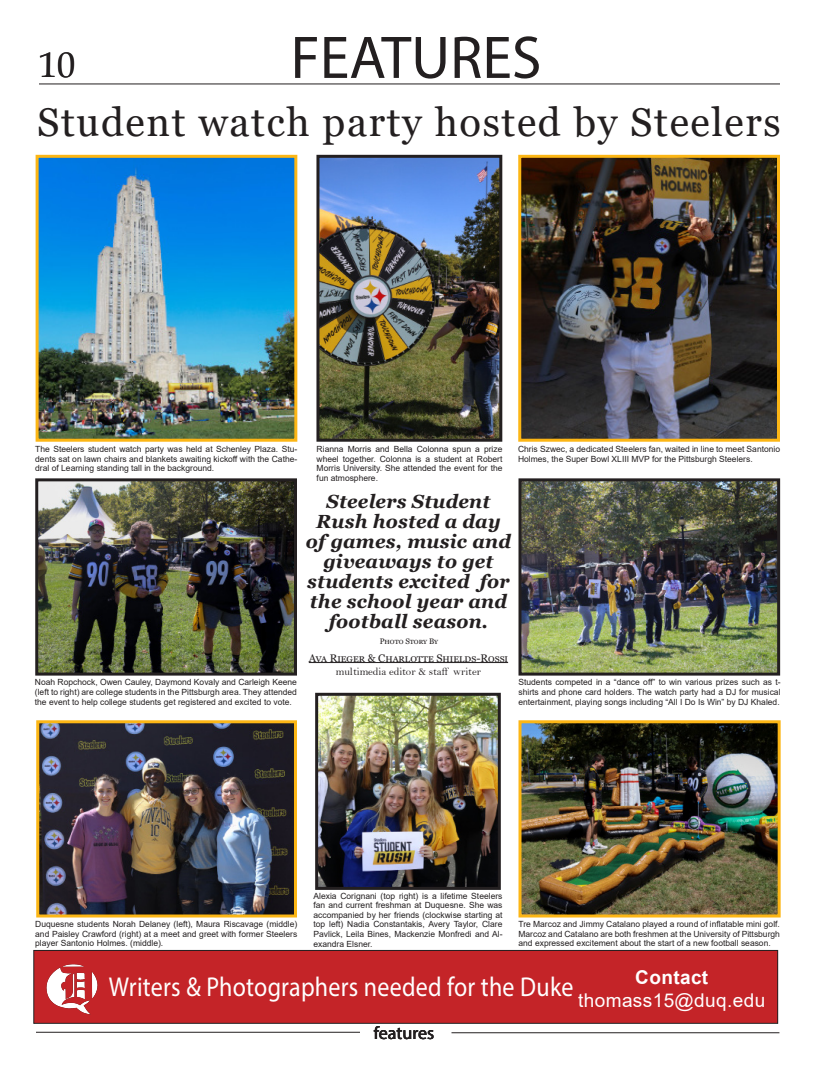
<style>
.page{position:relative;width:816px;height:1080px;background:#fff}
.page>*{position:absolute;margin:0;border:0;box-sizing:border-box;transform-origin:0 0}
.t1{font:60.7px "Myriad Pro";color:#231f20}
.t2{font:40px "Georgia";letter-spacing:.04em;color:#231f20}
.t3{font:36px "Book Antiqua";color:#231f20}
.t4{font:27.4px "Myriad Pro";letter-spacing:.01em;color:#fff;scale:.88 1}
.t5{font:italic 700 19px/20px "Georgia";letter-spacing:.01em;color:#231f20;text-align:center}
.t6{font:19px "Arial";letter-spacing:.02em;color:#fff}
.t7{font:700 19px "Arial";letter-spacing:.02em;color:#fff}
.t8{font:18px "Myriad Pro";color:#231f20}
.t9{font:11px "Georgia";color:#231f20}
.t10{font:11px "Bell";color:#231f20}
.t11{font:8.5px/9.6px "Arial";color:#231f20;text-align:justify}
.t12{font:8px "Georgia";color:#231f20}
</style>
<div class="page">
<hr style="left:39px;top:84px;width:741px;height:1px;background:#231f20">
<hr style="left:36px;top:1032px;width:324px;height:1px;background:#231f20">
<hr style="left:452px;top:1033px;width:327px;height:1px;background:#231f20">
<div style="left:34px;top:950px;width:744px;height:73px;background:#c42428"></div>
<div style="left:34px;top:950px;width:744px;height:74px;border:1px solid #231f20"></div>
<img style="left:34px;top:951px;width:77px;height:73px">
<hr style="left:309px;top:662px;width:199px;height:1px;background:#231f20">
<img style="left:320px;top:159px;width:178px;height:279px">
<div style="left:316px;top:155px;width:186px;height:287px;border:3px solid #231f20"></div>
<img style="left:522px;top:159px;width:254px;height:279px">
<div style="left:518px;top:155px;width:262px;height:287px;border:3px solid #fcb615"></div>
<img style="left:35px;top:478px;width:262px;height:198px">
<img style="left:518px;top:478px;width:263px;height:198px">
<img style="left:36px;top:720px;width:261px;height:198px">
<img style="left:518px;top:720px;width:263px;height:198px">
<img style="left:315px;top:692px;width:186px;height:198px">
<img style="left:40px;top:159px;width:253px;height:279px">
<div style="left:36px;top:155px;width:261px;height:287px;border:3px solid #fcb615"></div>
<h3 class="t3" style="left:39px;top:40px;width:37px">10</h3>
<h1 class="t1" style="left:291px;top:20px;width:252px">FEATURES</h1>
<h2 class="t2" style="left:37px;top:98px;width:745px">Student watch party hosted by Steelers</h2>
<p class="t11" style="left:35px;top:444px;width:264px">The Steelers student watch party was held at Schenley Plaza. Stu&shy;dents sat on lawn chairs and blankets awaiting kickoff with the Cathe&shy;dral of Learning standing tall in the background.</p>
<p class="t11" style="left:317px;top:444px;width:187px">Rianna Morris and Bella Colonna spun a prize wheel together. Colonna is a student at Robert Morris University. She attended the event for the fun atmosphere.</p>
<p class="t11" style="left:518px;top:444px;width:264px">Chris Szwec, a dedicated Steelers fan, waited in line to meet Santonio<br>Holmes, the Super Bowl XLIII MVP for the Pittsburgh Steelers.</p>
<h3 class="t5" style="left:306px;top:492px;width:207px">Steelers Student<br>Rush hosted a day of games, music and giveaways to get students excited for the school year and football season.</h3>
<p class="t12" style="left:380px;top:637px;width:60px">Photo Story By</p>
<p class="t9" style="left:309px;top:651px;width:201px">Ava Rieger &amp; Charlotte Shields-Rossi</p>
<p class="t10" style="left:336px;top:665px;width:147px">multimedia editor &amp; staff writer</p>
<p class="t11" style="left:35px;top:678px;width:264px">Noah Ropchock, Owen Cauley, Daymond Kovaly and Carleigh Keene (left to right) are college students in the Pittsburgh area. They attended the event to help college students get registered and excited to vote.</p>
<p class="t11" style="left:519px;top:678px;width:264px">Students competed in a “dance off” to win various prizes such as t&shy;shirts and phone card holders. The watch party had a DJ for musical entertainment, playing songs including “All I Do Is Win” by DJ Khaled.</p>
<p class="t11" style="left:35px;top:919px;width:264px">Duquesne students Norah Delaney (left), Maura Riscavage (middle) and Paisley Crawford (right) at a meet and greet with former Steelers player Santonio Holmes. (middle).</p>
<p class="t11" style="left:314px;top:891px;width:190px">Alexia Corignani (top right) is a lifetime Steelers fan and current freshman at Duquesne. She was accompanied by her friends (clockwise starting at top left) Nadia Constantakis, Avery Taylor, Clare Pavlick, Leila Bines, Mackenzie Monfredi and Al&shy;exandra Elsner.</p>
<p class="t11" style="left:519px;top:919px;width:263px">Tre Marcoz and Jimmy Catalano played a round of inflatable mini golf.<br>Marcoz and Catalano are both freshmen at the University of Pittsburgh and expressed excitement about the start of a new football season.</p>
<h3 class="t7" style="left:635px;top:964px;width:74px">Contact</h3>
<h3 class="t6" style="left:578px;top:988px;width:188px">thomass15@duq.edu</h3>
<h3 class="t4" style="left:109px;top:970px;width:530px">Writers &amp; Photographers needed for the Duke</h3>
<h3 class="t7" style="left:657px;top:976px;width:74px">Contact</h3>
<h3 class="t8" style="left:374px;top:1022px;width:62px">features</h3>
</div>
